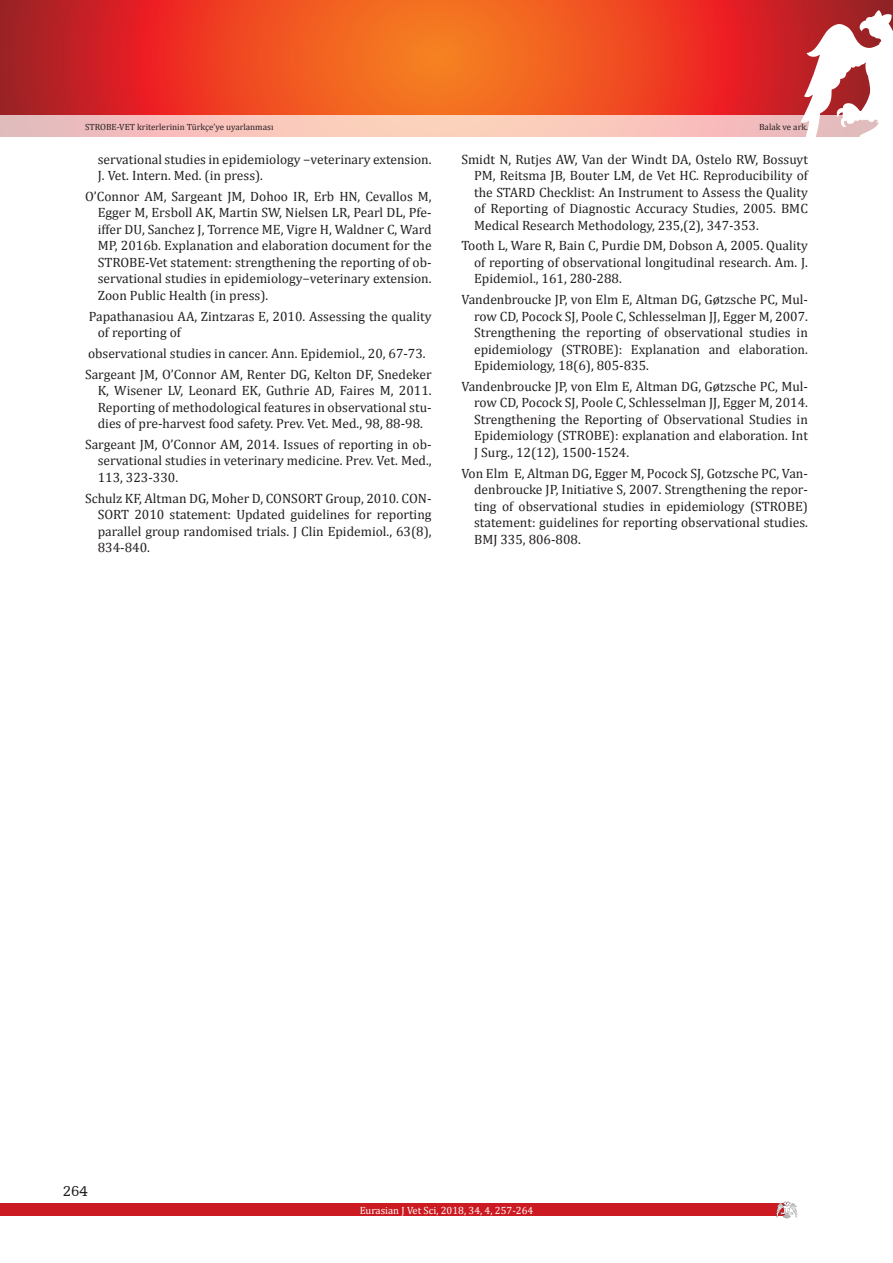
<style>
.page{position:relative;width:893px;height:1263px;background:#fff}
.page>*{position:absolute;margin:0;border:0;box-sizing:border-box;transform-origin:0 0}
.t1{font:15px "Humanist Slabserif 712 BT";color:#231f20}
.t2{font:13.5px/16.5px "Cambria";color:#231f20;text-align:justify}
.t3{font:10.5px "Cambria";color:#fff}
.t4{font:9px "Cambria";color:#231f20}
</style>
<div class="page">
<svg style="left:0;top:0;width:893px;height:115px;background:#e44522"></svg>
<div style="left:0;top:1203px;width:787px;height:13px;background:#cb1a21"></div>
<svg style="left:776px;top:1201px;width:21px;height:17px"></svg>
<svg style="left:800px;top:10px;width:93px;height:127px"></svg>
<svg style="left:0;top:115px;width:893px;height:21px;background:#f5c7bf"></svg>
<p class="t4" style="left:85px;top:121px;width:190px">STROBE-VET kriterlerinin Türkçe’ye uyarlanması</p>
<p class="t4" style="left:759px;top:121px;width:50px">Balak ve ark.</p>
<p class="t2" style="left:98px;top:151px;width:335px">servational studies in epidemiology −veterinary extension.<br>J. Vet. Intern. Med. (in press).</p>
<p class="t2" style="left:98px;top:188px;width:335px;text-indent:-13px">O’Connor AM, Sargeant JM, Dohoo IR, Erb HN, Cevallos M, Egger M, Ersboll AK, Martin SW, Nielsen LR, Pearl DL, Pfe&shy;iffer DU, Sanchez J, Torrence ME, Vigre H, Waldner C, Ward MP, 2016b. Explanation and elaboration document for the STROBE-Vet statement: strengthening the reporting of ob&shy;servational studies in epidemiology−veterinary extension.<br>Zoon Public Health (in press).</p>
<p class="t2" style="left:98px;top:308px;width:335px;text-indent:-9px">Papathanasiou AA, Zintzaras E, 2010. Assessing the quality of reporting of</p>
<p class="t2" style="left:85px;top:343px;width:348px;line-height:20.7px">observational studies in cancer. Ann. Epidemiol., 20, 67-73.<br>Sargeant JM, O’Connor AM, Renter DG, Kelton DF, Snedeker</p>
<p class="t2" style="left:98px;top:382px;width:335px">K, Wisener LV, Leonard EK, Guthrie AD, Faires M, 2011.<br>Reporting of methodological features in observational stu&shy;dies of pre-harvest food safety. Prev. Vet. Med., 98, 88-98.</p>
<p class="t2" style="left:98px;top:436px;width:335px;text-indent:-13px">Sargeant JM, O’Connor AM, 2014. Issues of reporting in ob&shy;servational studies in veterinary medicine. Prev. Vet. Med., 113, 323-330.</p>
<p class="t2" style="left:98px;top:490px;width:335px;text-indent:-13px">Schulz KF, Altman DG, Moher D, CONSORT Group, 2010. CON-SORT 2010 statement: Updated guidelines for reporting parallel group randomised trials. J Clin Epidemiol., 63(8), 834-840.</p>
<p class="t2" style="left:474px;top:151px;width:335px;text-indent:-13px">Smidt N, Rutjes AW, Van der Windt DA, Ostelo RW, Bossuyt PM, Reitsma JB, Bouter LM, de Vet HC. Reproducibility of the STARD Checklist: An Instrument to Assess the Quality of Reporting of Diagnostic Accuracy Studies, 2005. BMC Medical Research Methodology, 235,(2), 347-353.</p>
<p class="t2" style="left:474px;top:237px;width:335px;text-indent:-13px">Tooth L, Ware R, Bain C, Purdie DM, Dobson A, 2005. Quality of reporting of observational longitudinal research. Am. J.<br>Epidemiol., 161, 280-288.</p>
<p class="t2" style="left:474px;top:291px;width:335px;text-indent:-13px">Vandenbroucke JP, von Elm E, Altman DG, Gøtzsche PC, Mul&shy;row CD, Pocock SJ, Poole C, Schlesselman JJ, Egger M, 2007.<br>Strengthening the reporting of observational studies in epidemiology (STROBE): Explanation and elaboration.<br>Epidemiology, 18(6), 805-835.</p>
<p class="t2" style="left:474px;top:378px;width:335px;text-indent:-13px">Vandenbroucke JP, von Elm E, Altman DG, Gøtzsche PC, Mul&shy;row CD, Pocock SJ, Poole C, Schlesselman JJ, Egger M, 2014.<br>Strengthening the Reporting of Observational Studies in Epidemiology (STROBE): explanation and elaboration. Int J Surg., 12(12), 1500-1524.</p>
<p class="t2" style="left:474px;top:465px;width:335px;text-indent:-13px">Von Elm E, Altman DG, Egger M, Pocock SJ, Gotzsche PC, Van&shy;denbroucke JP, Initiative S, 2007. Strengthening the repor&shy;ting of observational studies in epidemiology (STROBE) statement: guidelines for reporting observational studies.<br>BMJ 335, 806-808.</p>
<p class="t1" style="left:63px;top:1181px;width:27px">264</p>
<p class="t3" style="left:360px;top:1204px;width:175px">Eurasian J Vet Sci, 2018, 34, 4, 257-264</p>
</div>
